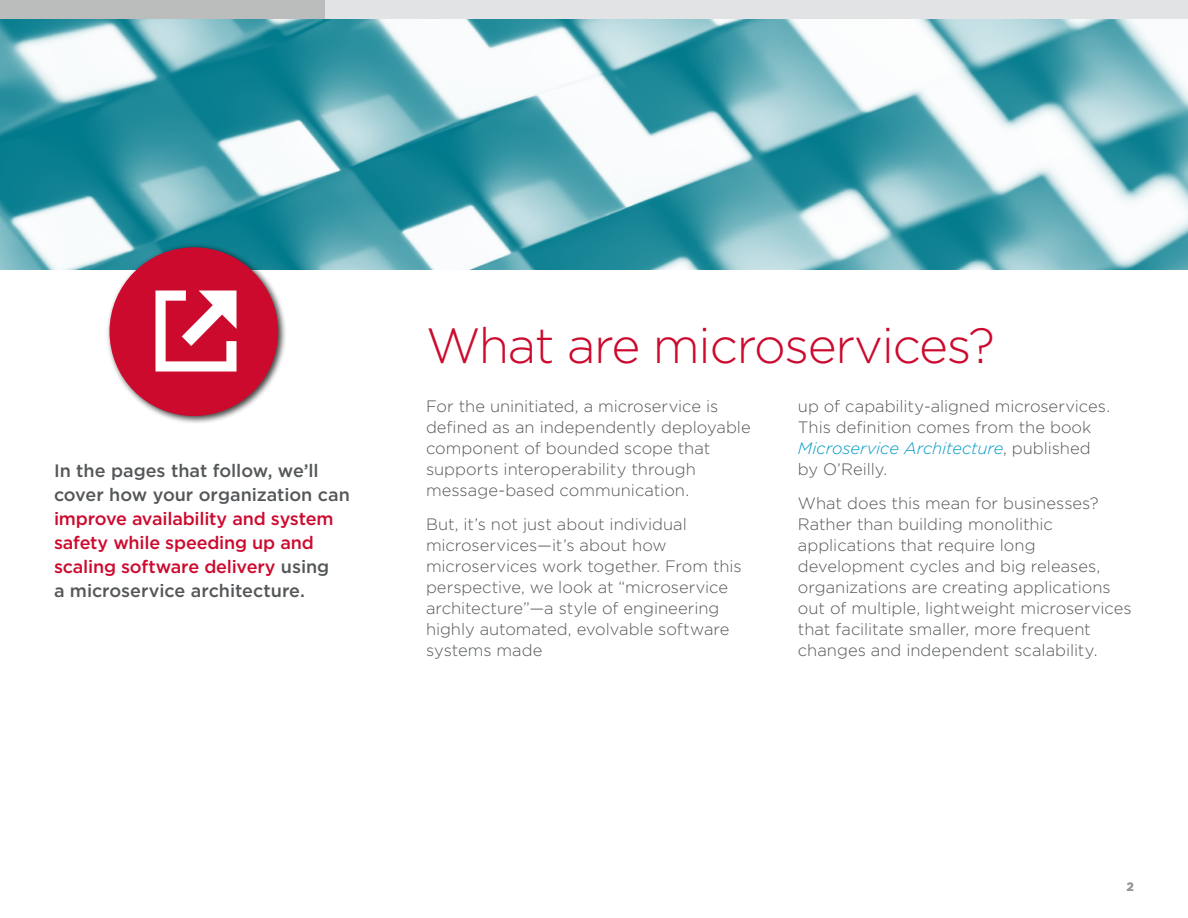
<style>
.page{position:relative;width:1188px;height:918px;background:#fff}
.page>*{position:absolute;margin:0;border:0;box-sizing:border-box;transform-origin:0 0}
.t1{font:300 49.5px "Gotham";letter-spacing:-.025em;color:#cc0a2e}
.t2{font:500 18px/24px "Gotham";letter-spacing:-.01em;color:#cc0a2e}
.t3{font:500 18px/24px "Gotham";color:#545759}
.t4{font:300 16.5px/21px "Gotham";color:#545759}
.t5{font:700 12px "Gotham";color:#96999c}
.s1{color:#545759}
.s2{font-style:italic;color:#0099c7}
</style>
<div class="page">
<div style="left:0;top:0;width:325px;height:20px;background:#bbbcbc"></div>
<div style="left:325px;top:0;width:863px;height:20px;background:#e2e3e4"></div>
<img style="left:0;top:20px;width:1188px;height:250px">
<div style="left:105px;top:243px;width:182px;height:182px;background:#000;opacity:.75"></div>
<div style="left:110px;top:247px;width:168px;height:169px;background:#cc0a2e;border-radius:50%"></div>
<svg style="left:156px;top:291px;width:81px;height:81px"></svg>
<p class="t3" style="left:54px;top:458px;width:297px">In the pages that follow, we’ll cover how your organization can</p>
<p class="t2" style="left:54px;top:506px;width:281px">improve availability and system safety while speeding up and scaling software delivery <span class="s1">using a microservice architecture.</span></p>
<h1 class="t1" style="left:426px;top:314px;width:570px">What are microservices?</h1>
<p class="t4" style="left:426px;top:395px;width:326px">For the uninitiated, a microservice is defined as an independently deployable component of bounded scope that supports interoperability through message-based communication.</p>
<p class="t4" style="left:426px;top:513px;width:317px">But, it’s not just about individual microservices—it’s about how microservices work together. From this perspective, we look at “microservice architecture”—a style of engineering highly automated, evolvable software systems made</p>
<p class="t4" style="left:798px;top:395px;width:314px">up of capability-aligned microservices.<br>This definition comes from the book<br><span class="s2">Microservice Architecture</span>, published by O’Reilly.</p>
<p class="t4" style="left:798px;top:492px;width:335px">What does this mean for businesses?<br>Rather than building monolithic applications that require long development cycles and big releases, organizations are creating applications out of multiple, lightweight microservices that facilitate smaller, more frequent changes and independent scalability.</p>
<p class="t5" style="left:1127px;top:879px;width:9px">2</p>
</div>
